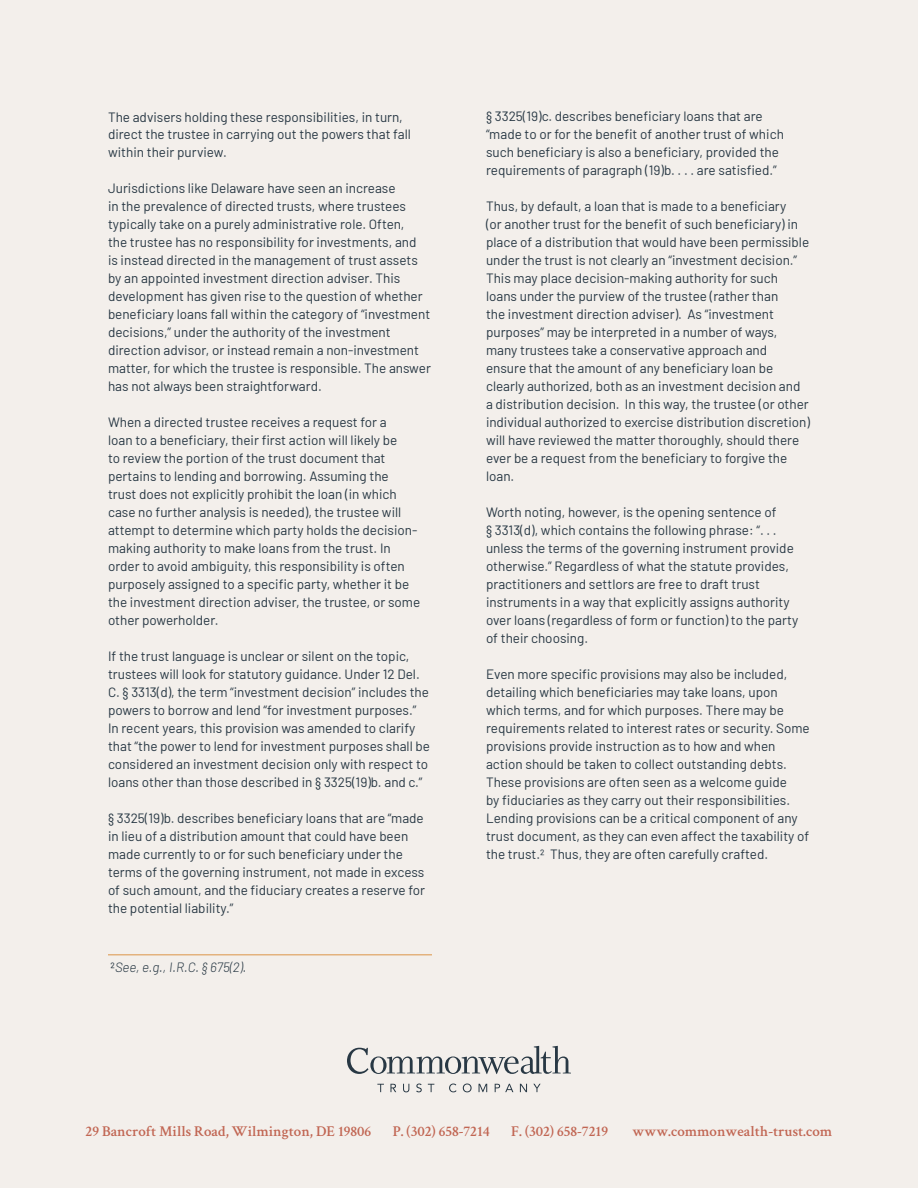
<style>
.page{position:relative;width:918px;height:1188px;background:#f3efeb}
.page>*{position:absolute;margin:0;border:0;box-sizing:border-box;transform-origin:0 0}
.t1{font:600 15px "Crimson Text";color:#c16653}
.t2{font:13.5px/18px "Barlow";color:#283844}
.t3{font:italic 300 13.5px "Barlow";color:#283844}
.s1{font-weight:400;font-style:normal}
</style>
<div class="page">
<svg style="left:377px;top:1084px;width:7px;height:8px"></svg>
<svg style="left:390px;top:1084px;width:6px;height:8px"></svg>
<svg style="left:403px;top:1084px;width:6px;height:8px"></svg>
<svg style="left:416px;top:1084px;width:6px;height:8px"></svg>
<svg style="left:428px;top:1084px;width:6px;height:8px"></svg>
<svg style="left:449px;top:1084px;width:8px;height:8px"></svg>
<svg style="left:463px;top:1084px;width:9px;height:8px"></svg>
<svg style="left:479px;top:1084px;width:8px;height:8px"></svg>
<svg style="left:495px;top:1084px;width:18px;height:8px"></svg>
<svg style="left:520px;top:1084px;width:7px;height:8px"></svg>
<svg style="left:533px;top:1084px;width:8px;height:8px"></svg>
<svg style="left:347px;top:1046px;width:224px;height:28px"></svg>
<hr style="left:108px;top:954px;width:324px;height:2px;background:#e3b27d">
<p class="t2" style="left:108px;top:107px;width:304px">The advisers holding these responsibilities, in turn, direct the trustee in carrying out the powers that fall within their purview.</p>
<p class="t2" style="left:108px;top:179px;width:324px">Jurisdictions like Delaware have seen an increase<br>in the prevalence of directed trusts, where trustees typically take on a purely administrative role. Often,<br>the trustee has no responsibility for investments, and<br>is instead directed in the management of trust assets by an appointed investment direction adviser. This development has given rise to the question of whether beneficiary loans fall within the category of “investment decisions,” under the authority of the investment direction advisor, or instead remain a non-investment matter, for which the trustee is responsible. The answer has not always been straightforward.</p>
<p class="t2" style="left:108px;top:413px;width:314px">When a directed trustee receives a request for a<br>loan to a beneficiary, their first action will likely be<br>to review the portion of the trust document that pertains to lending and borrowing. Assuming the trust does not explicitly prohibit the loan (in which case no further analysis is needed), the trustee will attempt to determine which party holds the decision&shy;making authority to make loans from the trust. In order to avoid ambiguity, this responsibility is often purposely assigned to a specific party, whether it be the investment direction adviser, the trustee, or some other powerholder.</p>
<p class="t2" style="left:108px;top:646px;width:323px">If the trust language is unclear or silent on the topic, trustees will look for statutory guidance. Under 12 Del.<br>C. § 3313(d), the term “investment decision” includes the powers to borrow and lend “for investment purposes.” In recent years, this provision was amended to clarify that “the power to lend for investment purposes shall be considered an investment decision only with respect to loans other than those described in § 3325(19)b. and c.”</p>
<p class="t2" style="left:108px;top:808px;width:318px">§ 3325(19)b. describes beneficiary loans that are “made in lieu of a distribution amount that could have been made currently to or for such beneficiary under the terms of the governing instrument, not made in excess of such amount, and the fiduciary creates a reserve for the potential liability.”</p>
<p class="t3" style="left:111px;top:957px;width:137px"><span class="s1">2</span>See, e.g., I.R.C. § 675(2).</p>
<p class="t2" style="left:486px;top:106px;width:299px">§ 3325(19)c. describes beneficiary loans that are “made to or for the benefit of another trust of which such beneficiary is also a beneficiary, provided the requirements of paragraph (19)b. . . . are satisfied.”</p>
<p class="t2" style="left:486px;top:196px;width:326px">Thus, by default, a loan that is made to a beneficiary<br>(or another trust for the benefit of such beneficiary) in place of a distribution that would have been permissible under the trust is not clearly an “investment decision.” This may place decision-making authority for such loans under the purview of the trustee (rather than<br>the investment direction adviser). As “investment purposes” may be interpreted in a number of ways, many trustees take a conservative approach and ensure that the amount of any beneficiary loan be clearly authorized, both as an investment decision and a distribution decision. In this way, the trustee (or other individual authorized to exercise distribution discretion) will have reviewed the matter thoroughly, should there ever be a request from the beneficiary to forgive the loan.</p>
<p class="t2" style="left:486px;top:502px;width:314px">Worth noting, however, is the opening sentence of<br>§ 3313(d), which contains the following phrase: “. . . unless the terms of the governing instrument provide otherwise.” Regardless of what the statute provides, practitioners and settlors are free to draft trust instruments in a way that explicitly assigns authority over loans (regardless of form or function) to the party of their choosing.</p>
<p class="t2" style="left:486px;top:664px;width:325px">Even more specific provisions may also be included, detailing which beneficiaries may take loans, upon which terms, and for which purposes. There may be requirements related to interest rates or security. Some provisions provide instruction as to how and when action should be taken to collect outstanding debts.<br>These provisions are often seen as a welcome guide<br>by fiduciaries as they carry out their responsibilities.<br>Lending provisions can be a critical component of any trust document, as they can even affect the taxability of the trust.2 Thus, they are often carefully crafted.</p>
<p class="t1" style="left:86px;top:1121px;width:287px">29 Bancroft Mills Road, Wilmington, DE 19806</p>
<p class="t1" style="left:393px;top:1121px;width:99px">P. (302) 658-7214</p>
<p class="t1" style="left:511px;top:1121px;width:98px">F. (302) 658-7219</p>
<p class="t1" style="left:632px;top:1121px;width:201px">www.commonwealth-trust.com</p>
</div>
